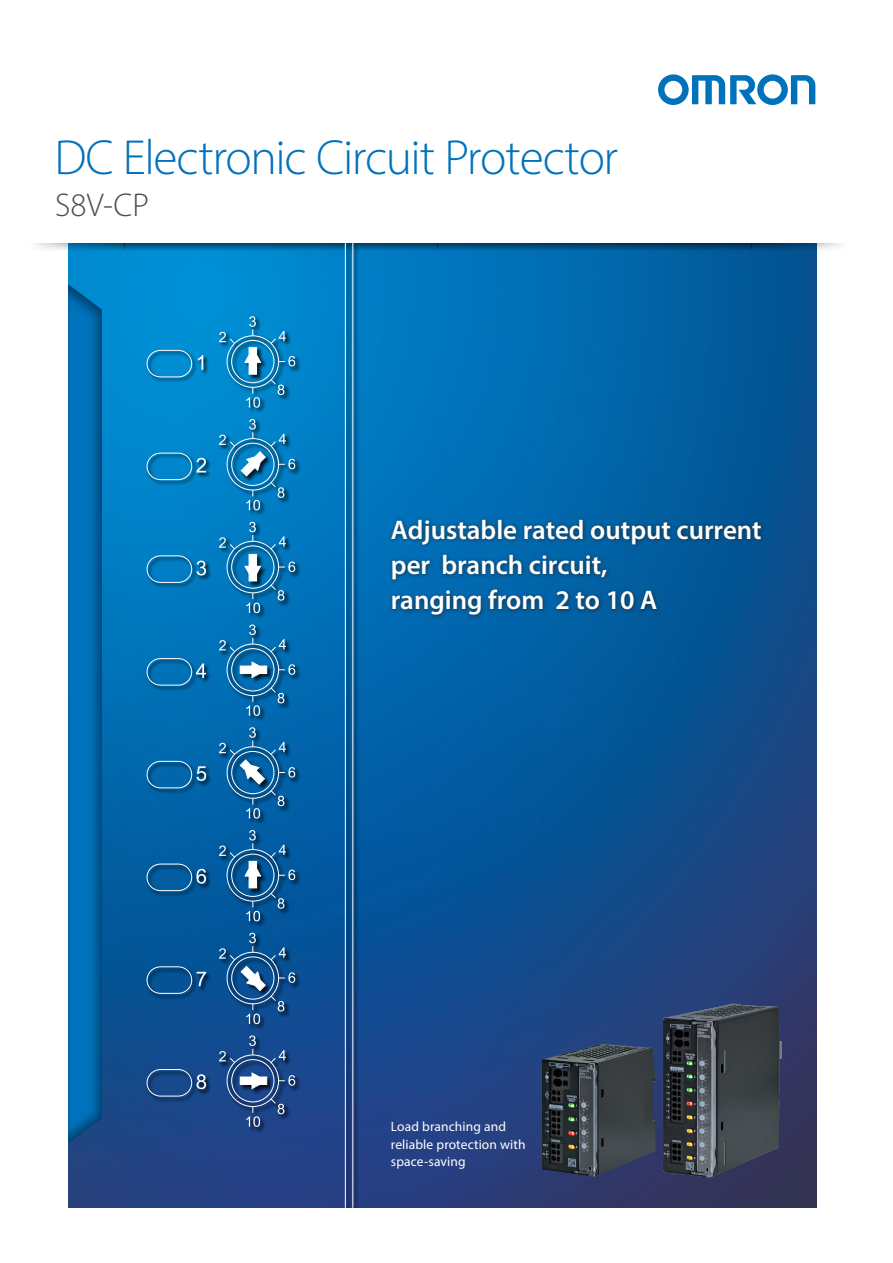
<style>
.page{position:relative;width:893px;height:1263px;background:#fff}
.page>*{position:absolute;margin:0;border:0;box-sizing:border-box;transform-origin:0 0}
.t1{font:300 49.5px "Myriad Pro";letter-spacing:-.025em;color:#0072bc}
.t2{font:300 33px "Myriad Pro";color:#4b4c4d}
.t3{font:600 27px/35.1px "Myriad Pro";color:#fff}
.t4{font:13.5px/17.5px "Myriad Pro";letter-spacing:.01em;color:#fff}
</style>
<div class="page">
<img style="left:68px;top:250px;width:748px;height:958px">
<img style="left:68px;top:284px;width:34px;height:859px">
<img style="left:35px;top:243px;width:808px;height:7px">
<img style="left:343px;top:243px;width:8px;height:965px">
<hr style="left:345px;top:243px;width:1px;height:965px;background:#fff">
<img style="left:351px;top:243px;width:10px;height:965px">
<hr style="left:352px;top:243px;width:1px;height:965px;background:#fff">
<img style="left:145px;top:315px;width:158px;height:819px">
<div style="left:227px;top:335px;width:52px;height:53px;border:1px solid #fff;border-radius:50%"></div>
<div style="left:231px;top:340px;width:43px;height:43px;border:1px solid #fff;border-radius:50%"></div>
<svg style="left:219px;top:332px;width:17px;height:13px"></svg>
<svg style="left:249px;top:316px;width:7px;height:20px"></svg>
<svg style="left:270px;top:331px;width:16px;height:14px"></svg>
<svg style="left:246px;top:387px;width:14px;height:21px"></svg>
<svg style="left:198px;top:355px;width:5px;height:15px"></svg>
<div style="left:147px;top:350px;width:45px;height:27px;border:1px solid #fff;border-radius:13px"></div>
<svg style="left:196px;top:458px;width:10px;height:14px"></svg>
<div style="left:147px;top:453px;width:45px;height:27px;border:1px solid #fff;border-radius:13px"></div>
<div style="left:227px;top:541px;width:52px;height:52px;border:1px solid #fff;border-radius:50%"></div>
<div style="left:231px;top:545px;width:43px;height:44px;border:1px solid #fff;border-radius:50%"></div>
<svg style="left:219px;top:537px;width:17px;height:13px"></svg>
<svg style="left:249px;top:522px;width:7px;height:19px"></svg>
<svg style="left:270px;top:536px;width:16px;height:14px"></svg>
<svg style="left:246px;top:593px;width:14px;height:20px"></svg>
<svg style="left:197px;top:561px;width:9px;height:14px"></svg>
<div style="left:147px;top:555px;width:45px;height:28px;border:1px solid #fff;border-radius:13px"></div>
<div style="left:227px;top:644px;width:52px;height:52px;border:1px solid #fff;border-radius:50%"></div>
<div style="left:231px;top:648px;width:43px;height:43px;border:1px solid #fff;border-radius:50%"></div>
<svg style="left:219px;top:640px;width:17px;height:13px"></svg>
<svg style="left:249px;top:624px;width:7px;height:20px"></svg>
<svg style="left:270px;top:639px;width:16px;height:14px"></svg>
<svg style="left:246px;top:695px;width:14px;height:21px"></svg>
<svg style="left:196px;top:663px;width:10px;height:15px"></svg>
<div style="left:147px;top:658px;width:45px;height:28px;border:1px solid #fff;border-radius:13px"></div>
<svg style="left:197px;top:766px;width:9px;height:15px"></svg>
<div style="left:147px;top:761px;width:45px;height:27px;border:1px solid #fff;border-radius:13px"></div>
<div style="left:227px;top:849px;width:52px;height:52px;border:1px solid #fff;border-radius:50%"></div>
<div style="left:231px;top:854px;width:43px;height:43px;border:1px solid #fff;border-radius:50%"></div>
<svg style="left:219px;top:845px;width:17px;height:13px"></svg>
<svg style="left:249px;top:830px;width:7px;height:19px"></svg>
<svg style="left:270px;top:845px;width:16px;height:13px"></svg>
<svg style="left:279px;top:869px;width:16px;height:11px"></svg>
<svg style="left:270px;top:892px;width:14px;height:17px"></svg>
<svg style="left:246px;top:901px;width:14px;height:20px"></svg>
<svg style="left:196px;top:869px;width:10px;height:15px"></svg>
<div style="left:147px;top:864px;width:45px;height:27px;border:1px solid #fff;border-radius:13px"></div>
<svg style="left:197px;top:972px;width:9px;height:14px"></svg>
<div style="left:147px;top:966px;width:45px;height:28px;border:1px solid #fff;border-radius:13px"></div>
<div style="left:227px;top:1054px;width:52px;height:53px;border:1px solid #fff;border-radius:50%"></div>
<div style="left:231px;top:1059px;width:43px;height:43px;border:1px solid #fff;border-radius:50%"></div>
<svg style="left:219px;top:1051px;width:17px;height:13px"></svg>
<svg style="left:249px;top:1035px;width:7px;height:20px"></svg>
<svg style="left:270px;top:1050px;width:16px;height:14px"></svg>
<svg style="left:246px;top:1106px;width:14px;height:21px"></svg>
<svg style="left:197px;top:1074px;width:9px;height:15px"></svg>
<div style="left:147px;top:1069px;width:45px;height:27px;border:1px solid #fff;border-radius:13px"></div>
<img style="left:243px;top:346px;width:26px;height:36px">
<svg style="left:244px;top:347px;width:18px;height:28px"></svg>
<img style="left:243px;top:552px;width:26px;height:37px">
<svg style="left:244px;top:553px;width:18px;height:29px"></svg>
<img style="left:238px;top:660px;width:37px;height:26px">
<svg style="left:239px;top:661px;width:29px;height:18px"></svg>
<img style="left:243px;top:859px;width:26px;height:37px">
<svg style="left:244px;top:860px;width:18px;height:29px"></svg>
<img style="left:238px;top:1071px;width:37px;height:26px">
<svg style="left:239px;top:1071px;width:29px;height:19px"></svg>
<img style="left:287px;top:354px;width:16px;height:20px">
<svg style="left:279px;top:356px;width:16px;height:10px"></svg>
<img style="left:276px;top:383px;width:16px;height:20px">
<svg style="left:270px;top:378px;width:14px;height:17px"></svg>
<img style="left:295px;top:457px;width:8px;height:20px">
<svg style="left:219px;top:419px;width:76px;height:91px;background:#1d86bf"></svg>
<img style="left:287px;top:560px;width:16px;height:20px">
<svg style="left:279px;top:561px;width:16px;height:11px"></svg>
<img style="left:276px;top:588px;width:16px;height:20px">
<svg style="left:270px;top:584px;width:14px;height:17px"></svg>
<img style="left:287px;top:662px;width:16px;height:21px">
<svg style="left:279px;top:664px;width:16px;height:11px"></svg>
<img style="left:276px;top:691px;width:16px;height:20px">
<svg style="left:270px;top:687px;width:14px;height:16px"></svg>
<img style="left:295px;top:765px;width:8px;height:20px">
<svg style="left:219px;top:727px;width:76px;height:92px;background:#1d6ea8"></svg>
<img style="left:295px;top:971px;width:8px;height:19px">
<svg style="left:219px;top:933px;width:76px;height:91px;background:#235e98"></svg>
<img style="left:287px;top:1074px;width:16px;height:19px">
<svg style="left:279px;top:1075px;width:16px;height:11px"></svg>
<img style="left:276px;top:1102px;width:16px;height:20px">
<svg style="left:270px;top:1098px;width:14px;height:16px"></svg>
<img style="left:663px;top:1004px;width:69px;height:169px">
<img style="left:542px;top:1046px;width:52px;height:130px">
<svg style="left:658px;top:74px;width:157px;height:31px"></svg>
<div style="left:388px;top:516px;width:378px;height:103px;background:#231f20;opacity:.75"></div>
<h1 class="t1" style="left:54px;top:128px;width:565px">DC Electronic Circuit Protector</h1>
<p class="t2" style="left:55px;top:185px;width:95px">S8V-CP</p>
<p class="t3" style="left:391px;top:511px;width:372px">Adjustable rated output current per branch circuit,<br>ranging from 2 to 10 A</p>
<p class="t4" style="left:391px;top:1118px;width:136px">Load branching and reliable protection with space-saving</p>
</div>
